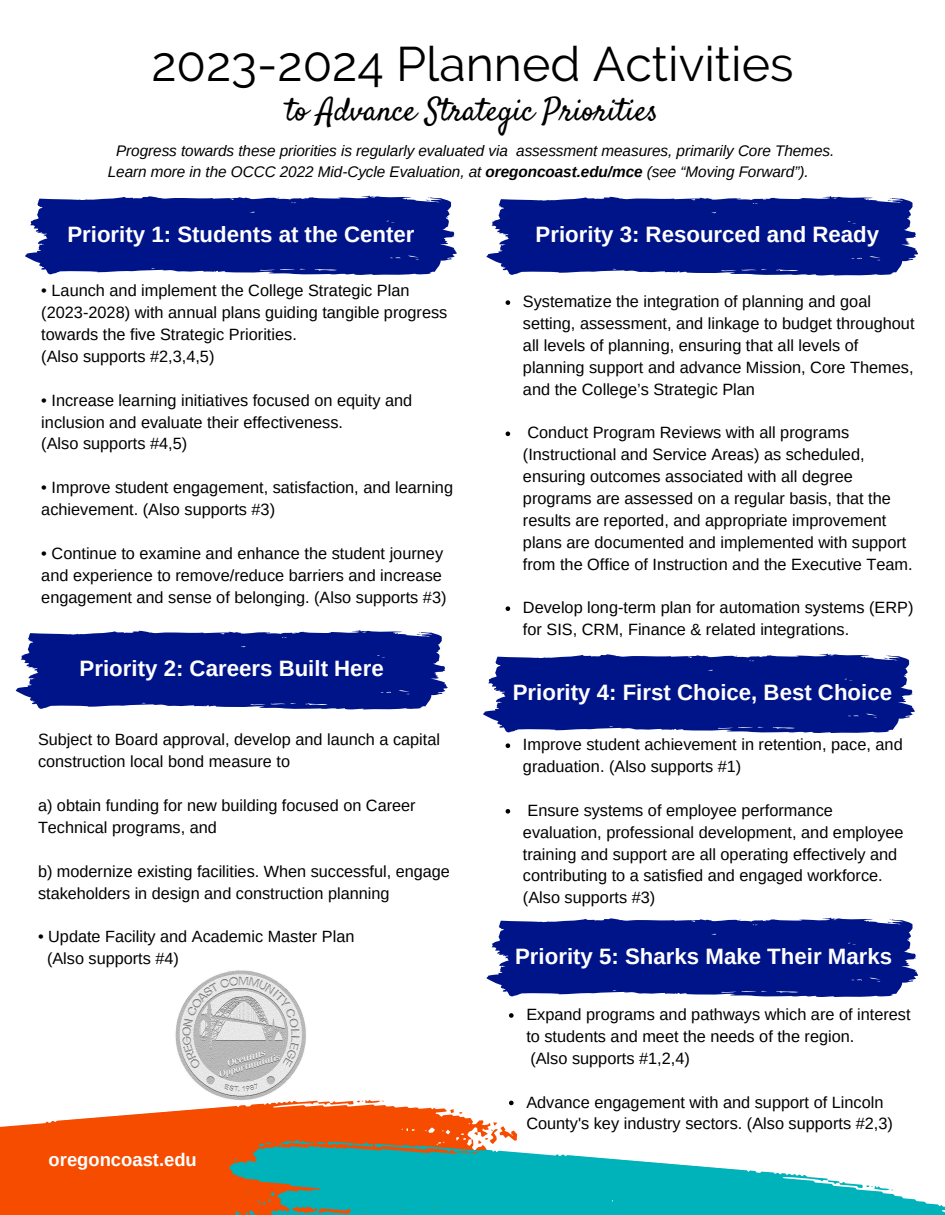
<style>
.page{position:relative;width:945px;height:1215px;background:#fff}
.page>*{position:absolute;margin:0;border:0;box-sizing:border-box;transform-origin:0 0}
.t1{font:48.3px "Raleway";color:#000}
.t2{font:32.1px "Satisfy";color:#000}
.t3{font:700 22.2px "Arimo";color:#fff}
.t4{font:700 18.45px "Arimo";color:#fff}
.t5{font:16.35px/21.9px "Arimo";color:#000}
.t6{font:16.2px/21.9px "Arimo";color:#000}
.t7{font:italic 15.3px/20.7px "Arimo";letter-spacing:-.005em;color:#000}
.s1{font-weight:700}
</style>
<div class="page">
<img style="left:175px;top:970px;width:131px;height:114px">
<svg style="left:0;top:1084px;width:513px;height:131px;fill:#f64c00"></svg>
<svg style="left:450px;top:1109px;width:12px;height:5px"></svg>
<svg style="left:318px;top:1099px;width:66px;height:7px"></svg>
<svg style="left:474px;top:1122px;width:39px;height:4px"></svg>
<svg style="left:214px;top:1126px;width:731px;height:89px;fill:#00b2ba"></svg>
<svg style="left:233px;top:1211px;width:17px;height:4px"></svg>
<svg style="left:828px;top:1180px;width:65px;height:11px"></svg>
<svg style="left:259px;top:1139px;width:115px;height:9px"></svg>
<svg style="left:233px;top:1158px;width:4px;height:3px"></svg>
<svg style="left:257px;top:1192px;width:17px;height:13px"></svg>
<svg style="left:506px;top:300px;width:4px;height:5px"></svg>
<svg style="left:506px;top:431px;width:4px;height:5px"></svg>
<svg style="left:506px;top:606px;width:4px;height:5px"></svg>
<svg style="left:16px;top:630px;width:431px;height:80px;background:#1f3097"></svg>
<div style="left:174px;top:679px;width:58px;height:11px;background:#001489"></div>
<svg style="left:506px;top:743px;width:4px;height:5px"></svg>
<svg style="left:506px;top:809px;width:4px;height:5px"></svg>
<svg style="left:509px;top:1013px;width:5px;height:5px"></svg>
<svg style="left:509px;top:1101px;width:5px;height:4px"></svg>
<svg style="left:25px;top:196px;width:432px;height:79px;background:#1c2e96"></svg>
<div style="left:192px;top:244px;width:57px;height:12px;background:#001489"></div>
<svg style="left:487px;top:918px;width:431px;height:79px;background:#1c2e96"></svg>
<div style="left:658px;top:967px;width:57px;height:8px;background:#001489"></div>
<svg style="left:483px;top:654px;width:432px;height:79px;background:#1c2e96"></svg>
<div style="left:650px;top:703px;width:57px;height:8px;background:#001489"></div>
<svg style="left:487px;top:196px;width:431px;height:80px;background:#1f3097"></svg>
<div style="left:651px;top:246px;width:58px;height:8px;background:#001489"></div>
<p class="t1" style="left:151px;top:36px;width:644px">2023-2024 Planned Activities</p>
<p class="t2" style="left:286px;top:90px;width:374px">to Advance Strategic Priorities</p>
<h3 class="t7" style="left:108px;top:141px;width:728px;text-indent:8px">Progress towards these priorities is regularly evaluated via assessment measures, primarily Core Themes.<br>Learn more in the OCCC 2022 Mid-Cycle Evaluation, at <span class="s1">oregoncoast.edu/mce</span> (see “Moving Forward”).</h3>
<p class="t3" style="left:67px;top:222px;width:349px">Priority 1: Students at the Center</p>
<h2 class="t5" style="left:41px;top:280px;width:408px">• Launch and implement the College Strategic Plan (2023-2028) with annual plans guiding tangible progress towards the five Strategic Priorities.</h2>
<p class="t5" style="left:41px;top:345px;width:175px">(Also supports #2,3,4,5)</p>
<p class="t5" style="left:41px;top:389px;width:373px">• Increase learning initiatives focused on equity and inclusion and evaluate their effectiveness.</p>
<h3 class="t5" style="left:41px;top:433px;width:147px">(Also supports #4,5)</h3>
<p class="t5" style="left:41px;top:477px;width:413px">• Improve student engagement, satisfaction, and learning achievement. (Also supports #3)</p>
<h3 class="t5" style="left:41px;top:542px;width:407px">• Continue to examine and enhance the student journey and experience to remove/reduce barriers and increase engagement and sense of belonging. (Also supports #3)</h3>
<p class="t3" style="left:80px;top:656px;width:306px">Priority 2: Careers Built Here</p>
<p class="t6" style="left:38px;top:729px;width:404px">Subject to Board approval, develop and launch a capital construction local bond measure to</p>
<p class="t6" style="left:38px;top:794px;width:379px">a) obtain funding for new building focused on Career<br>Technical programs, and</p>
<p class="t6" style="left:38px;top:860px;width:413px">b) modernize existing facilities. When successful, engage stakeholders in design and construction planning</p>
<p class="t6" style="left:38px;top:926px;width:318px">• Update Facility and Academic Master Plan</p>
<p class="t6" style="left:47px;top:948px;width:133px">(Also supports #4)</p>
<h3 class="t4" style="left:49px;top:1150px;width:150px">oregoncoast.edu</h3>
<h3 class="t3" style="left:536px;top:222px;width:345px">Priority 3: Resourced and Ready</h3>
<p class="t5" style="left:523px;top:291px;width:393px">Systematize the integration of planning and goal setting, assessment, and linkage to budget throughout all levels of planning, ensuring that all levels of planning support and advance Mission, Core Themes, and the College’s Strategic Plan</p>
<p class="t5" style="left:523px;top:422px;width:391px">Conduct Program Reviews with all programs (Instructional and Service Areas) as scheduled, ensuring outcomes associated with all degree programs are assessed on a regular basis, that the results are reported, and appropriate improvement plans are documented and implemented with support from the Office of Instruction and the Executive Team.</p>
<p class="t5" style="left:523px;top:597px;width:392px">Develop long-term plan for automation systems (ERP) for SIS, CRM, Finance &amp; related integrations.</p>
<p class="t3" style="left:513px;top:680px;width:381px">Priority 4: First Choice, Best Choice</p>
<p class="t5" style="left:523px;top:734px;width:381px">Improve student achievement in retention, pace, and graduation. (Also supports #1)</p>
<p class="t5" style="left:523px;top:799px;width:382px">Ensure systems of employee performance evaluation, professional development, and employee training and support are all operating effectively and contributing to a satisfied and engaged workforce. (Also supports #3)</p>
<p class="t3" style="left:515px;top:944px;width:378px">Priority 5: Sharks Make Their Marks</p>
<p class="t5" style="left:526px;top:1003px;width:386px">Expand programs and pathways which are of interest to students and meet the needs of the region.</p>
<p class="t5" style="left:530px;top:1047px;width:161px">(Also supports #1,2,4)</p>
<p class="t5" style="left:526px;top:1091px;width:368px">Advance engagement with and support of Lincoln<br>County's key industry sectors. (Also supports #2,3)</p>
</div>
